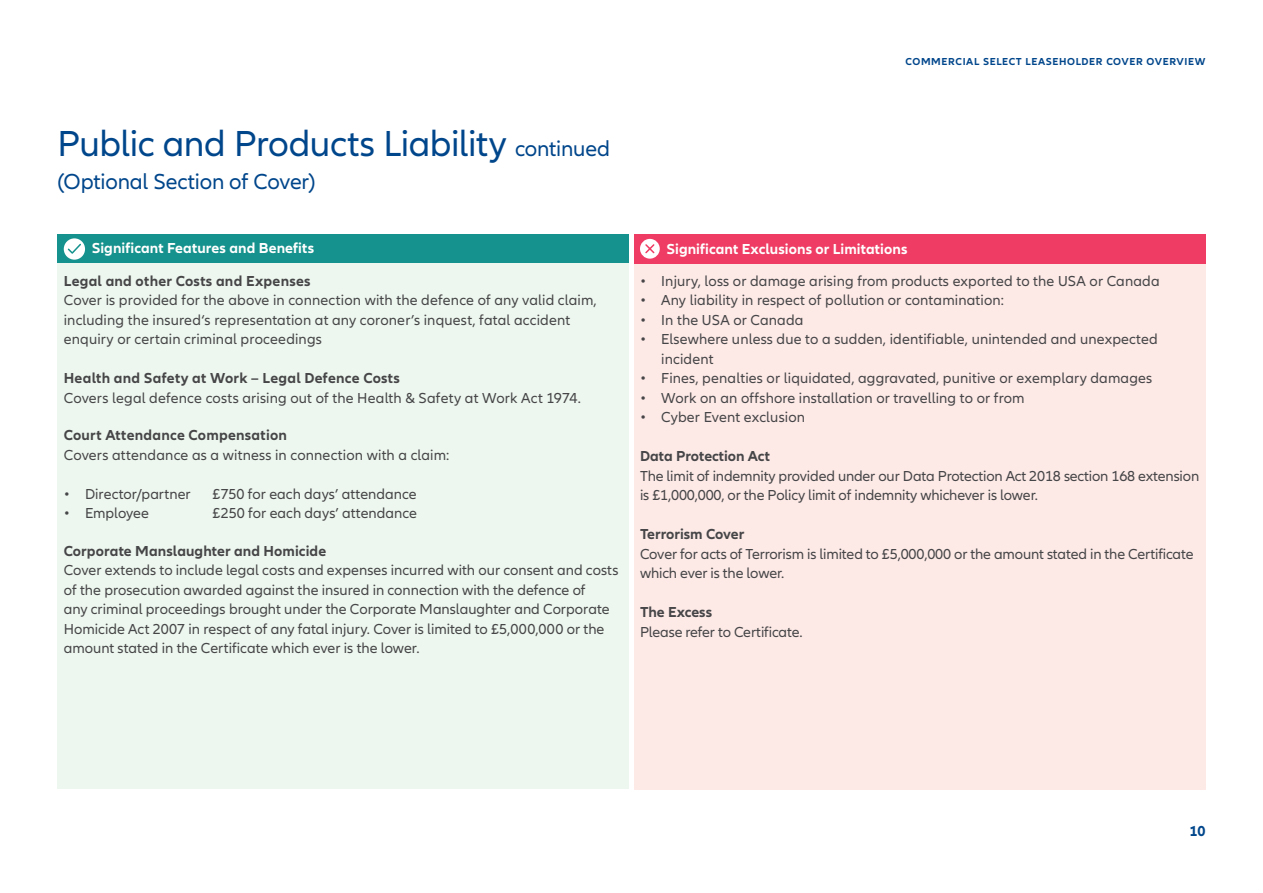
<style>
.page{position:relative;width:1263px;height:893px;background:#fff}
.page>*{position:absolute;margin:0;border:0;box-sizing:border-box;transform-origin:0 0}
.t1{font:37.5px "Allianz Neo";letter-spacing:-.01em;color:#00468b}
.t2{font:22.5px "Allianz Neo";letter-spacing:-.01em;color:#00468b}
.t3{font:15px/19.5px "Allianz Neo";letter-spacing:.005em;color:#464547}
.t4{font:700 15px "Allianz Neo";letter-spacing:.01em;color:#464547}
.t5{font:700 15px "Allianz Neo";letter-spacing:.005em;color:#fff}
.t6{font:700 15px "Allianz Neo";color:#00468b}
.t7{font:700 10.5px "Allianz Neo";letter-spacing:.06em;color:#00468b}
.s1{font-size:22.5px}
</style>
<div class="page">
<div style="left:634px;top:264px;width:571px;height:526px;background:#fdeae7"></div>
<div style="left:57px;top:234px;width:572px;height:30px;background:#15928d"></div>
<svg style="left:64px;top:238px;width:21px;height:22px"></svg>
<svg style="left:66px;top:242px;width:16px;height:13px"></svg>
<div style="left:634px;top:234px;width:571px;height:30px;background:#ef3c64"></div>
<div style="left:640px;top:239px;width:20px;height:20px;background:#fff;border-radius:50%"></div>
<svg style="left:645px;top:244px;width:10px;height:10px"></svg>
<div style="left:57px;top:264px;width:572px;height:525px;background:#edf7ef"></div>
<h1 class="t1" style="left:57px;top:122px;width:554px">Public and Products Liability <span class="s1">continued</span></h1>
<h2 class="t2" style="left:57px;top:169px;width:260px">(Optional Section of Cover)</h2>
<p class="t7" style="left:906px;top:56px;width:301px">COMMERCIAL SELECT LEASEHOLDER COVER OVERVIEW</p>
<p class="t5" style="left:92px;top:239px;width:224px">Significant Features and Benefits</p>
<p class="t5" style="left:666px;top:240px;width:242px">Significant Exclusions or Limitations</p>
<p class="t4" style="left:64px;top:272px;width:248px">Legal and other Costs and Expenses</p>
<p class="t3" style="left:64px;top:291px;width:534px">Cover is provided for the above in connection with the defence of any valid claim, including the insured‘s representation at any coroner’s inquest, fatal accident enquiry or certain criminal proceedings</p>
<p class="t4" style="left:64px;top:370px;width:338px">Health and Safety at Work – Legal Defence Costs</p>
<p class="t3" style="left:64px;top:388px;width:519px">Covers legal defence costs arising out of the Health &amp; Safety at Work Act 1974.</p>
<p class="t4" style="left:64px;top:427px;width:225px">Court Attendance Compensation</p>
<p class="t3" style="left:64px;top:445px;width:387px">Covers attendance as a witness in connection with a claim:</p>
<p class="t3" style="left:64px;top:484px;width:128px">• Director/partner</p>
<p class="t3" style="left:213px;top:484px;width:206px">£750 for each days’ attendance</p>
<p class="t3" style="left:64px;top:504px;width:87px">• Employee</p>
<p class="t3" style="left:213px;top:504px;width:206px">£250 for each days’ attendance</p>
<p class="t4" style="left:64px;top:542px;width:264px">Corporate Manslaughter and Homicide</p>
<p class="t3" style="left:64px;top:561px;width:556px">Cover extends to include legal costs and expenses incurred with our consent and costs of the prosecution awarded against the insured in connection with the defence of<br>any criminal proceedings brought under the Corporate Manslaughter and Corporate Homicide Act 2007 in respect of any fatal injury. Cover is limited to £5,000,000 or the amount stated in the Certificate which ever is the lower.</p>
<p class="t3" style="left:640px;top:271px;width:521px">• Injury, loss or damage arising from products exported to the USA or Canada</p>
<p class="t3" style="left:640px;top:291px;width:366px">• Any liability in respect of pollution or contamination:</p>
<p class="t3" style="left:640px;top:310px;width:165px">• In the USA or Canada</p>
<p class="t3" style="left:661px;top:330px;width:498px;text-indent:-21px">• Elsewhere unless due to a sudden, identifiable, unintended and unexpected incident</p>
<p class="t3" style="left:640px;top:369px;width:514px">• Fines, penalties or liquidated, aggravated, punitive or exemplary damages</p>
<p class="t3" style="left:640px;top:388px;width:386px">• Work on an offshore installation or travelling to or from</p>
<p class="t3" style="left:640px;top:408px;width:167px">• Cyber Event exclusion</p>
<p class="t4" style="left:640px;top:448px;width:131px">Data Protection Act</p>
<p class="t3" style="left:640px;top:466px;width:561px">The limit of indemnity provided under our Data Protection Act 2018 section 168 extension is £1,000,000, or the Policy limit of indemnity whichever is lower.</p>
<p class="t4" style="left:640px;top:526px;width:106px">Terrorism Cover</p>
<p class="t3" style="left:640px;top:544px;width:555px">Cover for acts of Terrorism is limited to £5,000,000 or the amount stated in the Certificate which ever is the lower.</p>
<p class="t4" style="left:640px;top:604px;width:74px">The Excess</p>
<p class="t3" style="left:640px;top:622px;width:164px">Please refer to Certificate.</p>
<p class="t6" style="left:1189px;top:822px;width:18px">10</p>
</div>
